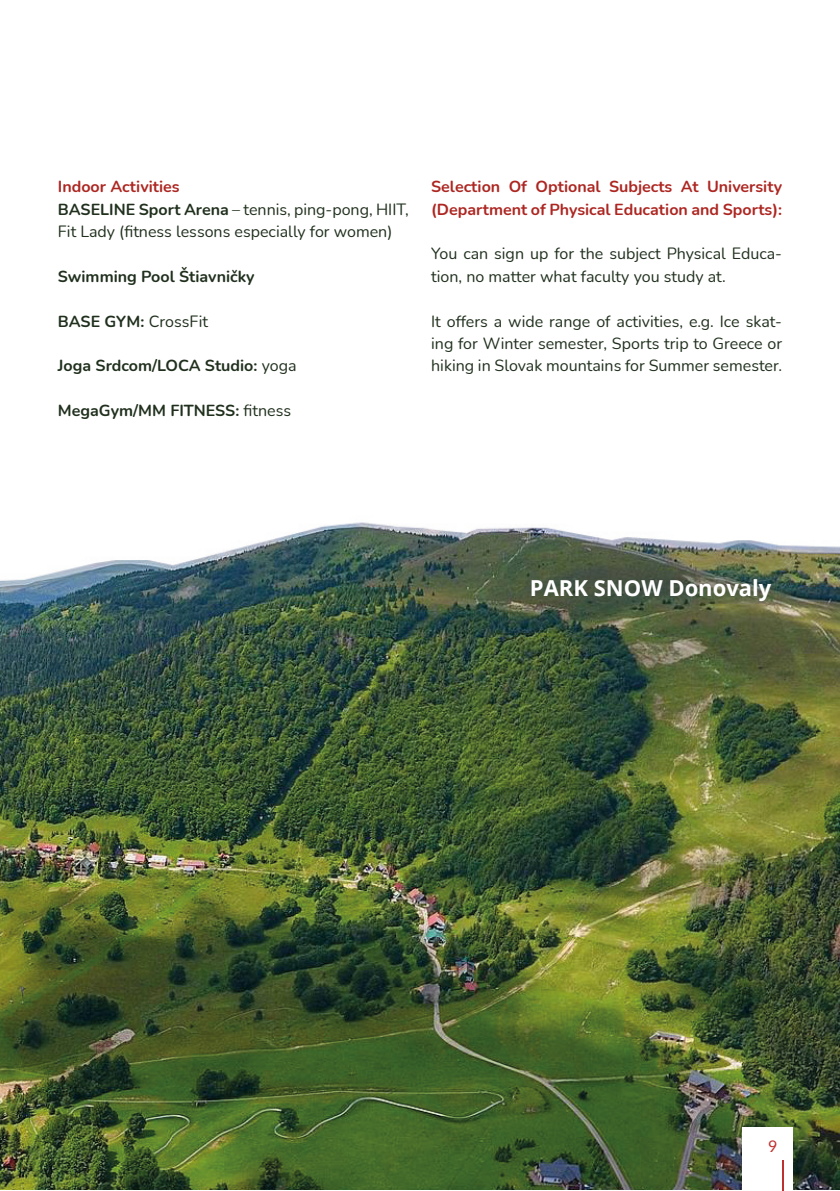
<style>
.page{position:relative;width:840px;height:1191px;background:#fff}
.page>*{position:absolute;margin:0;border:0;box-sizing:border-box;transform-origin:0 0}
.t1{font:700 22px "Open Sans";color:#fff}
.t2{font:16px/22.4px "Nunito";color:#20301d}
.t3{font:700 16px "Nunito";color:#20301d}
.t4{font:700 16px/22.4px "Nunito";color:#ad2621}
.t5{font:16px "Lato";color:#bf3130}
.s1{font-weight:700;color:#ad2621}
.s2{font-weight:700}
.s3{font-weight:400}
</style>
<div class="page">
<img style="left:0;top:522px;width:839px;height:667px">
<div style="left:741px;top:1127px;width:51px;height:64px;background:#fff"></div>
<hr style="left:781px;top:1160px;width:1px;height:31px;background:#bd3130">
<p class="t2" style="left:58px;top:175px;width:352px"><span class="s1">Indoor Activities<br></span><span class="s2">BASELINE Sport Arena</span> – tennis, ping-pong, HIIT,<br>Fit Lady (fitness lessons especially for women)</p>
<p class="t3" style="left:58px;top:265px;width:198px">Swimming Pool Štiavničky</p>
<p class="t3" style="left:58px;top:310px;width:151px">BASE GYM: <span class="s3">CrossFit</span></p>
<p class="t3" style="left:58px;top:354px;width:240px">Joga Srdcom/LOCA Studio: <span class="s3">yoga</span></p>
<p class="t3" style="left:58px;top:399px;width:234px">MegaGym/MM FITNESS: <span class="s3">fitness</span></p>
<p class="t4" style="left:431px;top:175px;width:352px">Selection Of Optional Subjects At University (Department of Physical Education and Sports):</p>
<p class="t2" style="left:431px;top:242px;width:352px">You can sign up for the subject Physical Educa&shy;tion, no matter what faculty you study at.</p>
<p class="t2" style="left:431px;top:309px;width:352px;text-align:justify">It offers a wide range of activities, e.g. Ice skat&shy;ing for Winter semester, Sports trip to Greece or hiking in Slovak mountains for Summer semester.</p>
<h1 class="t1" style="left:529px;top:572px;width:243px">PARK SNOW Donovaly</h1>
<p class="t5" style="left:767px;top:1137px;width:11px">9</p>
</div>
